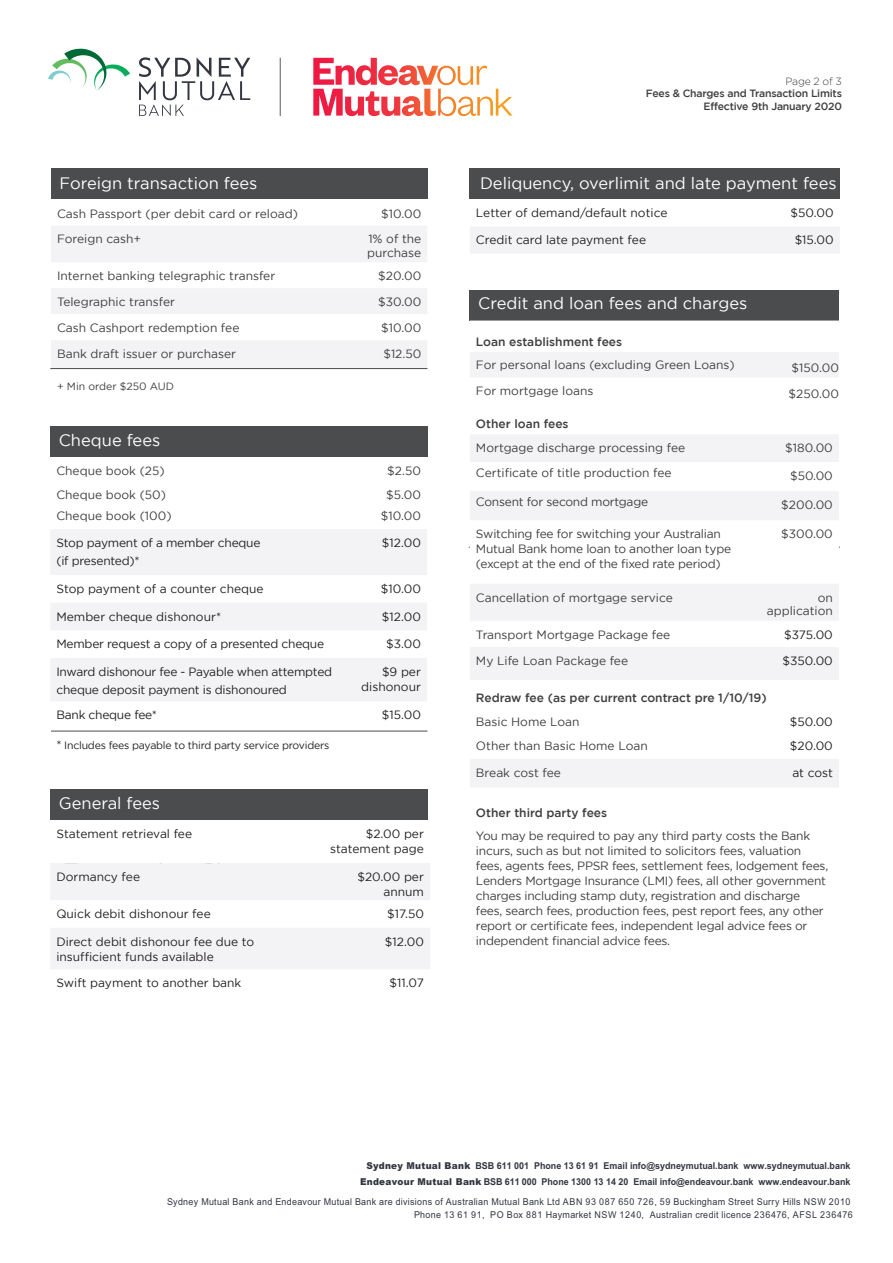
<style>
.page{position:relative;width:893px;height:1263px;background:#fff}
.page>*{position:absolute;margin:0;border:0;box-sizing:border-box;transform-origin:0 0}
.t1{font:16.5px "Gotham";color:#fff}
.t2{font:12px/15px "Gotham";letter-spacing:-.02em;color:#3e3e3f}
.t3{font:12px/13.5px "Gotham";color:#3e3e3f}
.t4{font:12px/15px "Gotham";color:#231f20;text-align:right}
.t5{font:12px/18px "Gotham";letter-spacing:-.02em;color:#231f20}
.t6{font:500 12px "Gotham";color:#3e3e3f}
.t7{font:500 10.5px/12.6px "Gotham";letter-spacing:-.02em;color:#3e3e3f;text-align:right}
.t8{font:10.5px "Gotham";letter-spacing:-.02em;color:#231f20}
.t9{font:10.5px "Gotham";color:#3e3e3f}
.t10{font:300 10.5px "Gotham";letter-spacing:-.02em;color:#3e3e3f}
.t11{font:9.45px/13.4px "Arial";letter-spacing:.03em;color:#323640;text-align:right;scale:.95 1}
.t12{font:700 9.45px/16.4px "Arial";color:#323640;text-align:right;scale:.95 1}
.s1{font-size:12px}
.s2{font-weight:900}
</style>
<div class="page">
<svg style="left:48px;top:49px;width:82px;height:42px"></svg>
<svg style="left:139px;top:57px;width:111px;height:59px"></svg>
<hr style="left:280px;top:58px;width:1px;height:58px;background:#5b595a">
<svg style="left:313px;top:58px;width:199px;height:58px"></svg>
<svg style="left:51px;top:863px;width:379px;height:106px"></svg>
<div style="left:470px;top:290px;width:369px;height:30px;background:#4b4c4d"></div>
<div style="left:50px;top:789px;width:377px;height:31px;background:#4b4c4d"></div>
<hr style="left:469px;top:547px;width:371px;height:1px;background:#4b4c4d">
<svg style="left:51px;top:529px;width:376px;height:172px;fill:#f3f3f5"></svg>
<div style="left:50px;top:426px;width:377px;height:31px;background:#4b4c4d"></div>
<svg style="left:51px;top:226px;width:376px;height:142px;fill:#f3f3f5"></svg>
<div style="left:51px;top:168px;width:377px;height:31px;background:#4b4c4d"></div>
<hr style="left:50px;top:368px;width:377px;height:1px;background:#4b4c4d">
<hr style="left:51px;top:731px;width:376px;height:1px;background:#4b4c4d">
<div style="left:470px;top:227px;width:370px;height:26px;background:#f3f3f5"></div>
<div style="left:470px;top:169px;width:370px;height:30px;background:#4b4c4d"></div>
<div style="left:470px;top:352px;width:369px;height:25px;background:#f3f3f5"></div>
<svg style="left:470px;top:435px;width:369px;height:352px"></svg>
<p class="t10" style="left:785px;top:75px;width:58px">Page 2 of 3</p>
<p class="t7" style="left:646px;top:87px;width:198px">Fees &amp; Charges and Transaction Limits<br>Effective 9th January 2020</p>
<h1 class="t1" style="left:60px;top:174px;width:199px">Foreign transaction fees</h1>
<h1 class="t1" style="left:480px;top:174px;width:358px">Deliquency, overlimit and late payment fees</h1>
<p class="t3" style="left:57px;top:206px;width:242px">Cash Passport (per debit card or reload)</p>
<p class="t2" style="left:381px;top:206px;width:42px">$10.00</p>
<p class="t3" style="left:57px;top:232px;width:86px">Foreign cash+</p>
<p class="t3" style="left:367px;top:232px;width:56px">1% of the purchase</p>
<p class="t3" style="left:57px;top:269px;width:220px">Internet banking telegraphic transfer</p>
<p class="t2" style="left:378px;top:268px;width:45px">$20.00</p>
<p class="t3" style="left:57px;top:295px;width:120px">Telegraphic transfer</p>
<p class="t2" style="left:378px;top:294px;width:45px">$30.00</p>
<p class="t3" style="left:57px;top:321px;width:184px">Cash Cashport redemption fee</p>
<p class="t2" style="left:381px;top:320px;width:42px">$10.00</p>
<p class="t3" style="left:57px;top:347px;width:181px">Bank draft issuer or purchaser</p>
<p class="t2" style="left:383px;top:346px;width:39px">$12.50</p>
<p class="t9" style="left:57px;top:381px;width:119px">+ Min order $250 AUD</p>
<h1 class="t1" style="left:59px;top:431px;width:103px">Cheque fees</h1>
<p class="t3" style="left:56px;top:464px;width:110px">Cheque book (25)</p>
<p class="t2" style="left:387px;top:463px;width:35px">$2.50</p>
<p class="t3" style="left:56px;top:488px;width:111px">Cheque book (50)</p>
<p class="t2" style="left:386px;top:487px;width:36px">$5.00</p>
<p class="t3" style="left:56px;top:509px;width:117px">Cheque book (100)</p>
<p class="t2" style="left:381px;top:508px;width:42px">$10.00</p>
<p class="t5" style="left:56px;top:533px;width:206px">Stop payment of a member cheque (if presented)*</p>
<p class="t4" style="left:382px;top:535px;width:40px">$12.00</p>
<p class="t4" style="left:56px;top:581px;width:209px">Stop payment of a counter cheque</p>
<p class="t4" style="left:381px;top:581px;width:42px">$10.00</p>
<p class="t4" style="left:56px;top:609px;width:166px">Member cheque dishonour*</p>
<p class="t4" style="left:382px;top:609px;width:40px">$12.00</p>
<p class="t5" style="left:56px;top:635px;width:269px">Member request a copy of a presented cheque</p>
<p class="t4" style="left:386px;top:636px;width:36px">$3.00</p>
<p class="t5" style="left:56px;top:662px;width:277px">Inward dishonour fee - Payable when attempted cheque deposit payment is dishonoured</p>
<p class="t4" style="left:361px;top:664px;width:61px">$9 per dishonour</p>
<p class="t5" style="left:56px;top:706px;width:102px">Bank cheque fee*</p>
<p class="t4" style="left:382px;top:707px;width:41px">$15.00</p>
<p class="t8" style="left:56px;top:739px;width:274px"><span class="s1">*</span> Includes fees payable to third party service providers</p>
<h1 class="t1" style="left:59px;top:794px;width:103px">General fees</h1>
<p class="t4" style="left:56px;top:826px;width:137px">Statement retrieval fee</p>
<p class="t4" style="left:330px;top:826px;width:95px">$2.00 per statement page</p>
<p class="t4" style="left:56px;top:869px;width:85px">Dormancy fee</p>
<p class="t4" style="left:357px;top:869px;width:68px">$20.00 per annum</p>
<p class="t4" style="left:56px;top:906px;width:156px">Quick debit dishonour fee</p>
<p class="t4" style="left:387px;top:906px;width:38px">$17.50</p>
<p class="t4" style="left:56px;top:934px;width:199px;text-align:left">Direct debit dishonour fee due to insufficient funds available</p>
<p class="t4" style="left:385px;top:934px;width:40px">$12.00</p>
<p class="t4" style="left:56px;top:975px;width:187px">Swift payment to another bank</p>
<p class="t4" style="left:390px;top:975px;width:36px">$11.07</p>
<p class="t4" style="left:476px;top:206px;width:193px">Letter of demand/default notice</p>
<p class="t4" style="left:791px;top:206px;width:45px">$50.00</p>
<p class="t4" style="left:476px;top:232px;width:172px">Credit card late payment fee</p>
<p class="t4" style="left:795px;top:232px;width:41px">$15.00</p>
<h1 class="t1" style="left:478px;top:294px;width:271px">Credit and loan fees and charges</h1>
<p class="t6" style="left:476px;top:335px;width:148px">Loan establishment fees</p>
<p class="t3" style="left:476px;top:358px;width:260px">For personal loans (excluding Green Loans)</p>
<p class="t2" style="left:791px;top:360px;width:49px">$150.00</p>
<p class="t3" style="left:476px;top:383px;width:119px">For mortgage loans</p>
<p class="t2" style="left:789px;top:386px;width:52px">$250.00</p>
<p class="t6" style="left:476px;top:417px;width:94px">Other loan fees</p>
<p class="t3" style="left:476px;top:441px;width:211px">Mortgage discharge processing fee</p>
<p class="t2" style="left:785px;top:440px;width:49px">$180.00</p>
<p class="t3" style="left:476px;top:466px;width:197px">Certificate of title production fee</p>
<p class="t2" style="left:790px;top:468px;width:44px">$50.00</p>
<p class="t2" style="left:476px;top:494px;width:174px">Consent for second mortgage</p>
<p class="t2" style="left:781px;top:497px;width:53px">$200.00</p>
<p class="t2" style="left:476px;top:526px;width:257px">Switching fee for switching your Australian<br>Mutual Bank home loan to another loan type (except at the end of the fixed rate period)</p>
<p class="t2" style="left:781px;top:526px;width:53px">$300.00</p>
<p class="t3" style="left:476px;top:590px;width:198px">Cancellation of mortgage service</p>
<p class="t3" style="left:767px;top:590px;width:68px;text-align:right">on application</p>
<p class="t3" style="left:476px;top:627px;width:196px">Transport Mortgage Package fee</p>
<p class="t4" style="left:784px;top:627px;width:50px">$375.00</p>
<p class="t3" style="left:476px;top:654px;width:154px">My Life Loan Package fee</p>
<p class="t4" style="left:782px;top:653px;width:52px">$350.00</p>
<p class="t6" style="left:476px;top:691px;width:292px">Redraw fee (as per current contract pre 1/10/19)</p>
<p class="t3" style="left:476px;top:715px;width:105px">Basic Home Loan</p>
<p class="t4" style="left:790px;top:714px;width:45px">$50.00</p>
<p class="t3" style="left:476px;top:739px;width:173px">Other than Basic Home Loan</p>
<p class="t4" style="left:790px;top:738px;width:45px">$20.00</p>
<p class="t3" style="left:476px;top:765px;width:86px">Break cost fee</p>
<p class="t4" style="left:792px;top:765px;width:42px">at cost</p>
<p class="t6" style="left:476px;top:805px;width:133px">Other third party fees</p>
<p class="t2" style="left:476px;top:828px;width:354px">You may be required to pay any third party costs the Bank incurs, such as but not limited to solicitors fees, valuation fees, agents fees, PPSR fees, settlement fees, lodgement fees, Lenders Mortgage Insurance (LMI) fees, all other government charges including stamp duty, registration and discharge fees, search fees, production fees, pest report fees, any other report or certificate fees, independent legal advice fees or independent financial advice fees.</p>
<p class="t12" style="left:360px;top:1157px;width:518px"><span class="s2">Sydney Mutual Bank</span> BSB 611 001 Phone 13 61 91 Email info@sydneymutual.bank www.sydneymutual.bank<br><span class="s2">Endeavour Mutual Bank</span> BSB 611 000 Phone 1300 13 14 20 Email info@endeavour.bank www.endeavour.bank</p>
<p class="t11" style="left:167px;top:1195px;width:723px">Sydney Mutual Bank and Endeavour Mutual Bank are divisions of Australian Mutual Bank Ltd ABN 93 087 650 726, 59 Buckingham Street Surry Hills NSW 2010<br>Phone 13 61 91, PO Box 881 Haymarket NSW 1240, Australian credit licence 236476, AFSL 236476</p>
</div>
